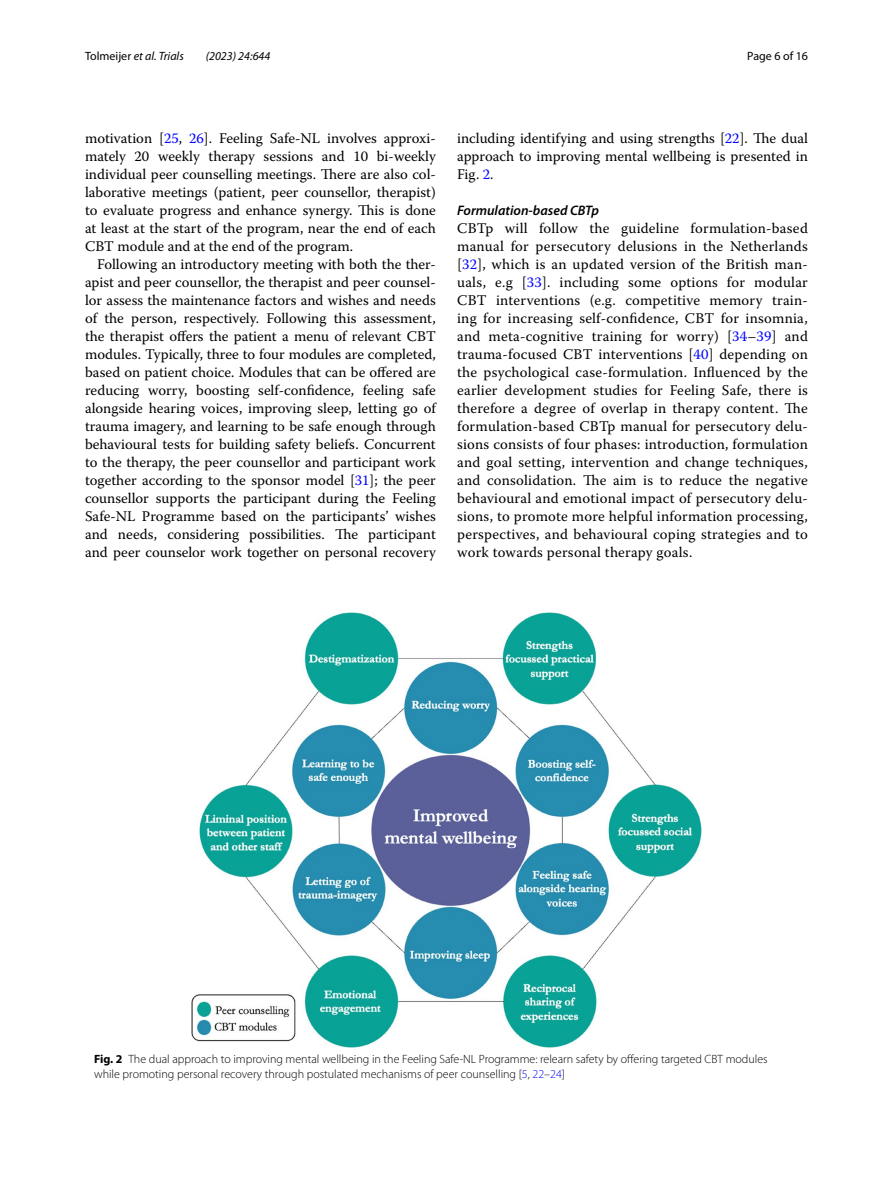
<style>
.page{position:relative;width:893px;height:1187px;background:#fff}
.page>*{position:absolute;margin:0;border:0;box-sizing:border-box;transform-origin:0 0}
.t1{font:14.7px/18px "Warnock Pro";color:#000;text-align:justify}
.t2{font:italic 600 13.8px "Myriad Pro";color:#000}
.t3{font:300 12px/15px "Myriad Pro";color:#000}
.t4{font:italic 12px "Myriad Pro";color:#000}
.t5{font:12px "Myriad Pro";color:#000}
.s1{font-style:normal}
.s2{color:#00f}
.s3{font-weight:700}
</style>
<div class="page">
<img style="left:191px;top:612px;width:511px;height:435px">
<p class="t4" style="left:85px;top:48px;width:100px"><span class="s1">Tolmeijer</span> et al. Trials</p>
<p class="t4" style="left:206px;top:48px;width:66px">(2023) 24:644</p>
<p class="t5" style="left:747px;top:48px;width:62px">Page 6 of 16</p>
<p class="t1" style="left:85px;top:128px;width:352px">motivation [<span class="s2">25</span>, <span class="s2">26</span>]. Feeling Safe-NL involves approxi&shy;mately 20 weekly therapy sessions and 10 bi-weekly individual peer counselling meetings. There are also col&shy;laborative meetings (patient, peer counsellor, therapist) to evaluate progress and enhance synergy. This is done at least at the start of the program, near the end of each CBT module and at the end of the program.</p>
<p class="t1" style="left:85px;top:254px;width:352px;text-indent:12px">Following an introductory meeting with both the ther&shy;apist and peer counsellor, the therapist and peer counsel&shy;lor assess the maintenance factors and wishes and needs of the person, respectively. Following this assessment, the therapist offers the patient a menu of relevant CBT modules. Typically, three to four modules are completed, based on patient choice. Modules that can be offered are reducing worry, boosting self-confidence, feeling safe alongside hearing voices, improving sleep, letting go of trauma imagery, and learning to be safe enough through behavioural tests for building safety beliefs. Concurrent to the therapy, the peer counsellor and participant work together according to the sponsor model [<span class="s2">31</span>]; the peer counsellor supports the participant during the Feeling Safe-NL Programme based on the participants’ wishes and needs, considering possibilities. The participant and peer counselor work together on personal recovery</p>
<p class="t1" style="left:457px;top:128px;width:352px">including identifying and using strengths [<span class="s2">22</span>]. The dual approach to improving mental wellbeing is presented in Fig. <span class="s2">2</span>.</p>
<p class="t2" style="left:457px;top:201px;width:143px">Formulation‑based CBTp</p>
<p class="t1" style="left:457px;top:218px;width:352px">CBTp will follow the guideline formulation-based manual for persecutory delusions in the Netherlands [<span class="s2">32</span>], which is an updated version of the British man&shy;uals, e.g [<span class="s2">33</span>]. including some options for modular CBT interventions (e.g. competitive memory train&shy;ing for increasing self-confidence, CBT for insomnia, and meta-cognitive training for worry) [<span class="s2">34</span>–<span class="s2">39</span>] and trauma-focused CBT interventions [<span class="s2">40</span>] depending on the psychological case-formulation. Influenced by the earlier development studies for Feeling Safe, there is therefore a degree of overlap in therapy content. The formulation-based CBTp manual for persecutory delu&shy;sions consists of four phases: introduction, formulation and goal setting, intervention and change techniques, and consolidation. The aim is to reduce the negative behavioural and emotional impact of persecutory delu&shy;sions, to promote more helpful information processing, perspectives, and behavioural coping strategies and to work towards personal therapy goals.</p>
<p class="t3" style="left:94px;top:1051px;width:675px"><span class="s3">Fig. 2</span> The dual approach to improving mental wellbeing in the Feeling Safe-NL Programme: relearn safety by offering targeted CBT modules while promoting personal recovery through postulated mechanisms of peer counselling [<span class="s2">5</span>, <span class="s2">22</span>–<span class="s2">24</span>]</p>
</div>
